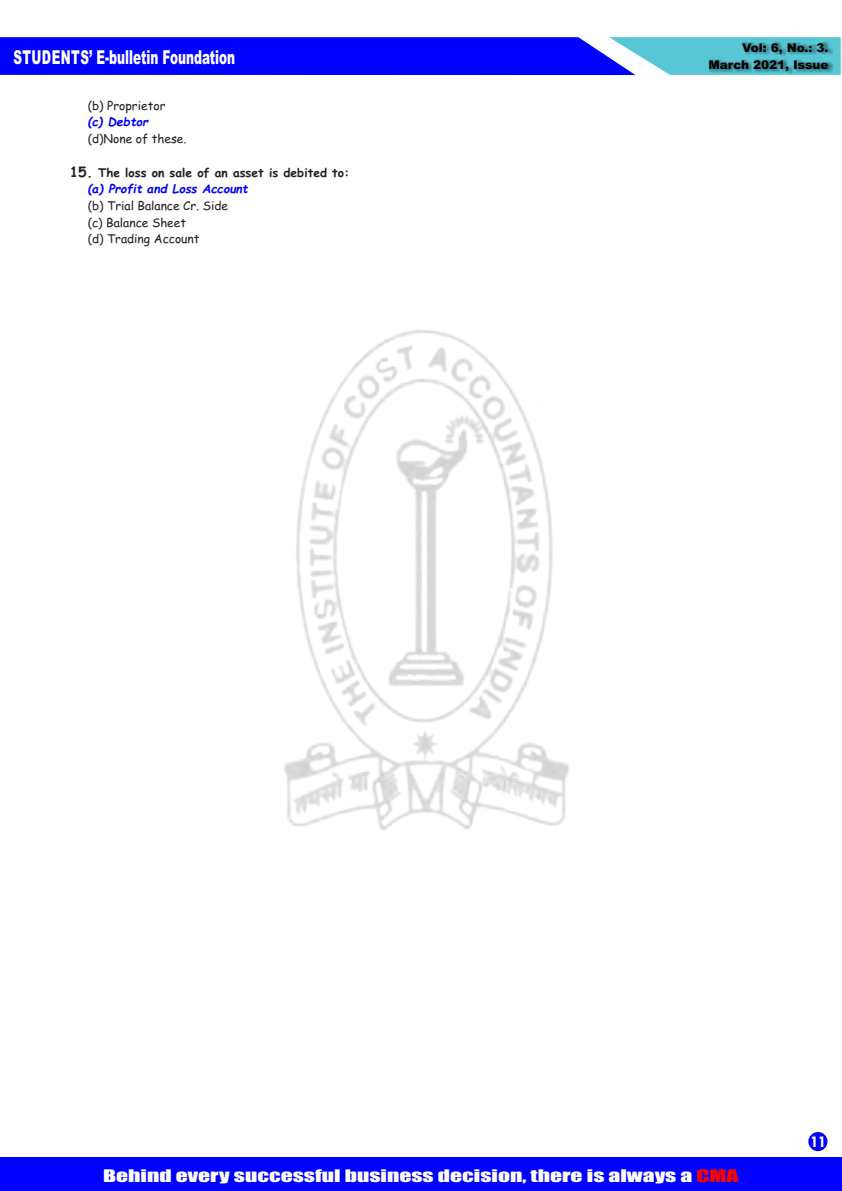
<style>
.page{position:relative;width:842px;height:1191px;background:#fff}
.page>*{position:absolute;margin:0;border:0;box-sizing:border-box;transform-origin:0 0}
.t1{font:900 19.2px "Arial";color:#fff;scale:.63 1}
.t2{font:16px "Impact";color:#fff;scale:1.48 1}
.t3{font:800 condensed 16px "Tw Cen";color:#fff}
.t4{font:12px/16.7px "Comic Sans MS";color:#212121}
.t5{font:700 12px/16.7px "Comic Sans MS";color:#212121}
.t6{font:900 12px/16.9px "Arial";color:#000;text-align:right}
.t7{font:italic 700 12px "Comic Sans MS";color:#00f}
.s1{font-size:14px}
.s2{font-style:italic;color:#00f}
.s3{color:#f00}
</style>
<div class="page">
<svg style="left:0;top:37px;width:841px;height:38px;background:#1826f9"></svg>
<div style="left:0;top:1157px;width:842px;height:33px;background:#00f"></div>
<div style="left:808px;top:1132px;width:19px;height:19px;background:#00f;border-radius:50%"></div>
<img style="left:284px;top:330px;width:285px;height:500px">
<div style="left:709px;top:42px;width:123px;height:33px;background:#151616;opacity:.49"></div>
<h1 class="t1" style="left:13px;top:50px;width:354px">STUDENTS’ E-bulletin Foundation</h1>
<p class="t4" style="left:88px;top:98px;width:79px">(b) Proprietor</p>
<p class="t7" style="left:88px;top:117px;width:62px">(c) Debtor</p>
<p class="t4" style="left:88px;top:132px;width:100px">(d)None of these.</p>
<p class="t5" style="left:88px;top:165px;width:263px;text-indent:-18px"><span class="s1">15.</span> The loss on sale of an asset is debited to: <span class="s2">(a) Profit and Loss Account</span></p>
<p class="t4" style="left:88px;top:198px;width:142px">(b) Trial Balance Cr. Side (c) Balance Sheet<br>(d) Trading Account</p>
<p class="t6" style="left:708px;top:41px;width:122px">Vol: 6, No.: 3.<br>March 2021, Issue</p>
<h2 class="t3" style="left:810px;top:1136px;width:17px">11</h2>
<h2 class="t2" style="left:103px;top:1169px;width:431px">Behind every successful business decision, there is always a <span class="s3">CMA</span></h2>
</div>
